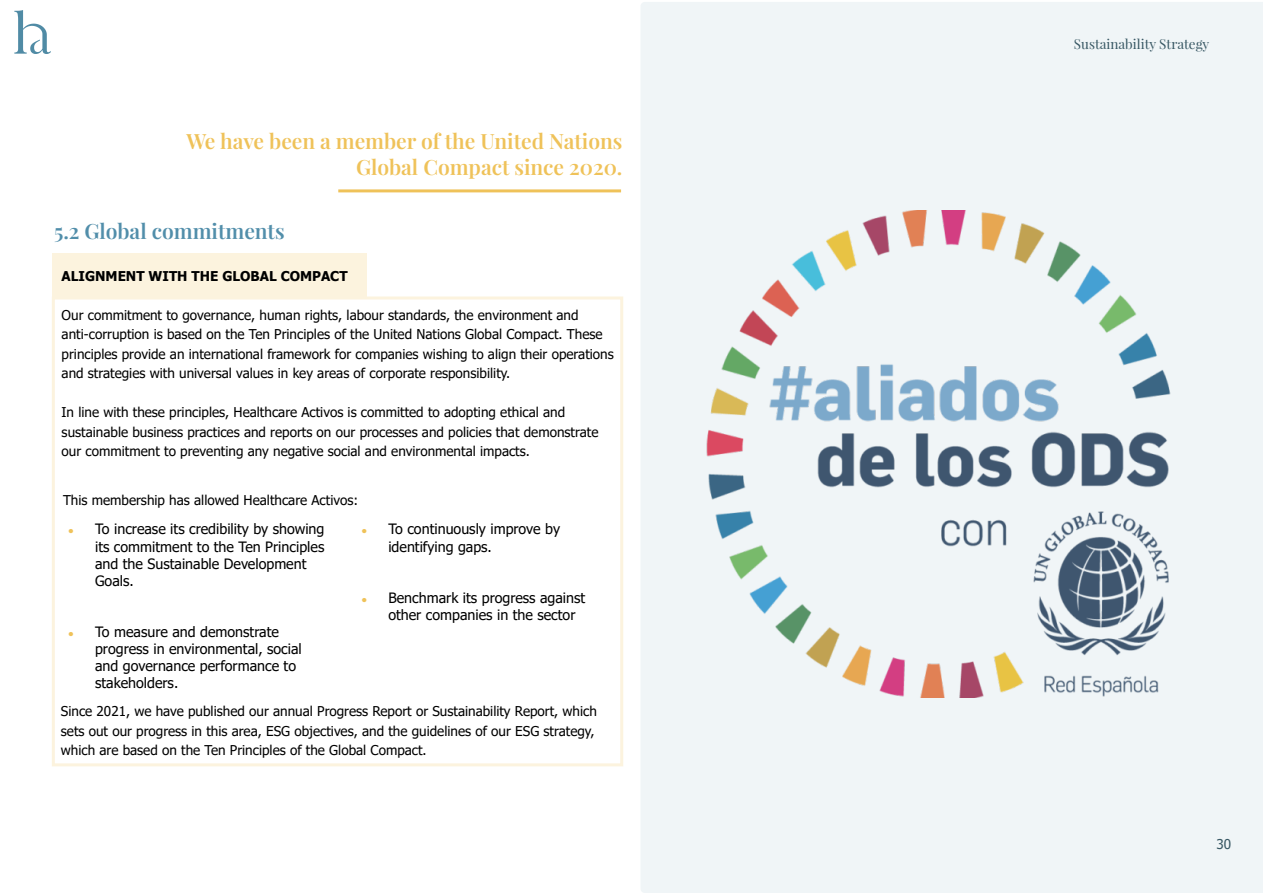
<style>
.page{position:relative;width:1263px;height:893px;background:#fff}
.page>*{position:absolute;margin:0;border:0;box-sizing:border-box;transform-origin:0 0}
.t1{font:600 21px/25.2px "Playfair Display";color:#efc259;text-align:right}
.t2{font:600 21px "Playfair Display";color:#518eaa}
.t3{font:14.25px/17.1px "Tahoma";color:#000}
.t4{font:13.5px/19.5px "Tahoma";color:#000}
.t5{font:700 13.5px "Tahoma";color:#000}
.t6{font:13.5px "Playfair Display";color:#133542}
.t7{font:13.5px "Tahoma";color:#133542}
.s1{font-weight:700;font-size:9px;color:#efc259}
</style>
<div class="page">
<svg style="left:14px;top:10px;width:37px;height:44px"></svg>
<svg style="left:641px;top:2px;width:622px;height:891px;fill:#f0f5f7"></svg>
<div style="left:53px;top:254px;width:314px;height:43px;background:#fcf3de"></div>
<hr style="left:338px;top:189px;width:283px;height:3px;background:#efc259">
<div style="left:52px;top:296px;width:571px;height:470px;border:3px solid #fcf3de"></div>
<h1 class="t1" style="left:186px;top:127px;width:437px">We have been a member of the United Nations<br>Global Compact since 2020.</h1>
<h1 class="t2" style="left:54px;top:214px;width:232px">5.2 Global commitments</h1>
<p class="t5" style="left:62px;top:266px;width:287px">ALIGNMENT WITH THE GLOBAL COMPACT</p>
<p class="t4" style="left:62px;top:306px;width:554px">Our commitment to governance, human rights, labour standards, the environment and anti-corruption is based on the Ten Principles of the United Nations Global Compact. These principles provide an international framework for companies wishing to align their operations and strategies with universal values in key areas of corporate responsibility.</p>
<p class="t4" style="left:62px;top:403px;width:538px">In line with these principles, Healthcare Activos is committed to adopting ethical and sustainable business practices and reports on our processes and policies that demonstrate our commitment to preventing any negative social and environmental impacts.</p>
<p class="t4" style="left:63px;top:491px;width:297px">This membership has allowed Healthcare Activos:</p>
<p class="t3" style="left:95px;top:521px;width:231px;text-indent:-27px"><span class="s1">•</span> To increase its credibility by showing its commitment to the Ten Principles and the Sustainable Development<br>Goals.</p>
<p class="t3" style="left:95px;top:624px;width:208px;text-indent:-27px"><span class="s1">•</span> To measure and demonstrate progress in environmental, social and governance performance to stakeholders.</p>
<p class="t3" style="left:388px;top:521px;width:173px;text-indent:-27px"><span class="s1">•</span> To continuously improve by identifying gaps.</p>
<p class="t3" style="left:388px;top:590px;width:198px;text-indent:-27px"><span class="s1">•</span> Benchmark its progress against other companies in the sector</p>
<p class="t4" style="left:61px;top:702px;width:538px">Since 2021, we have published our annual Progress Report or Sustainability Report, which sets out our progress in this area, ESG objectives, and the guidelines of our ESG strategy, which are based on the Ten Principles of the Global Compact.</p>
<p class="t6" style="left:1074px;top:36px;width:137px">Sustainability Strategy</p>
<p class="t7" style="left:1216px;top:835px;width:16px">30</p>
</div>
